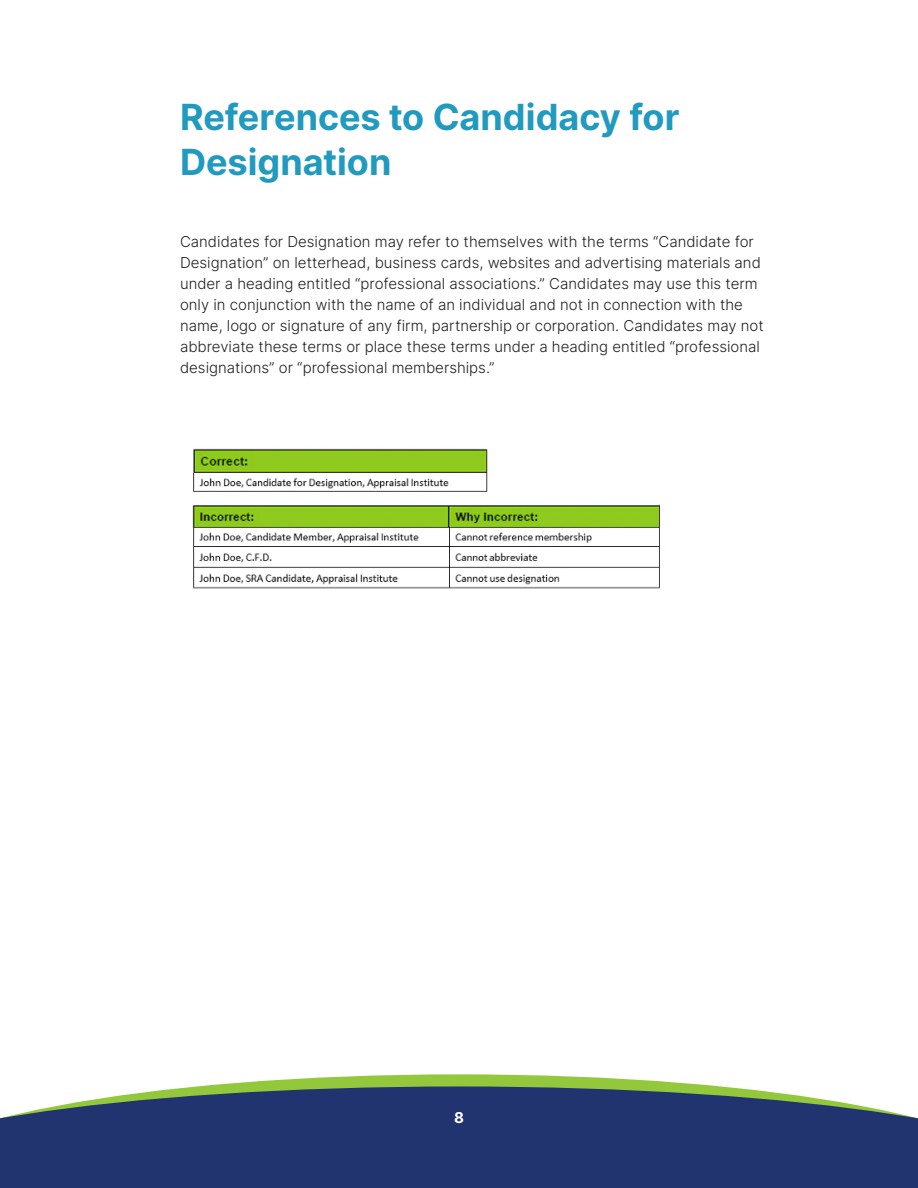
<style>
.page{position:relative;width:918px;height:1188px;background:#fff}
.page>*{position:absolute;margin:0;border:0;box-sizing:border-box;transform-origin:0 0}
.t1{font:36px "Inter";color:#209abe}
.t2{font:300 15px/21px "Inter";color:#231f20}
.t3{font:15px "Inter";color:#fff}
</style>
<div class="page">
<svg style="left:202px;top:1074px;width:514px;height:12px;fill:#94c83c"></svg>
<svg style="left:0;top:1086px;width:918px;height:102px;background:#334675"></svg>
<img style="left:192px;top:448px;width:468px;height:141px">
<p class="t1" style="left:180px;top:91px;width:501px">References to Candidacy for</p>
<p class="t1" style="left:180px;top:136px;width:213px">Designation</p>
<p class="t2" style="left:180px;top:231px;width:585px">Candidates for Designation may refer to themselves with the terms “Candidate for Designation” on letterhead, business cards, websites and advertising materials and under a heading entitled “professional associations.” Candidates may use this term only in conjunction with the name of an individual and not in connection with the name, logo or signature of any firm, partnership or corporation. Candidates may not abbreviate these terms or place these terms under a heading entitled “professional designations” or “professional memberships.”</p>
<p class="t3" style="left:454px;top:1106px;width:11px">8</p>
</div>
